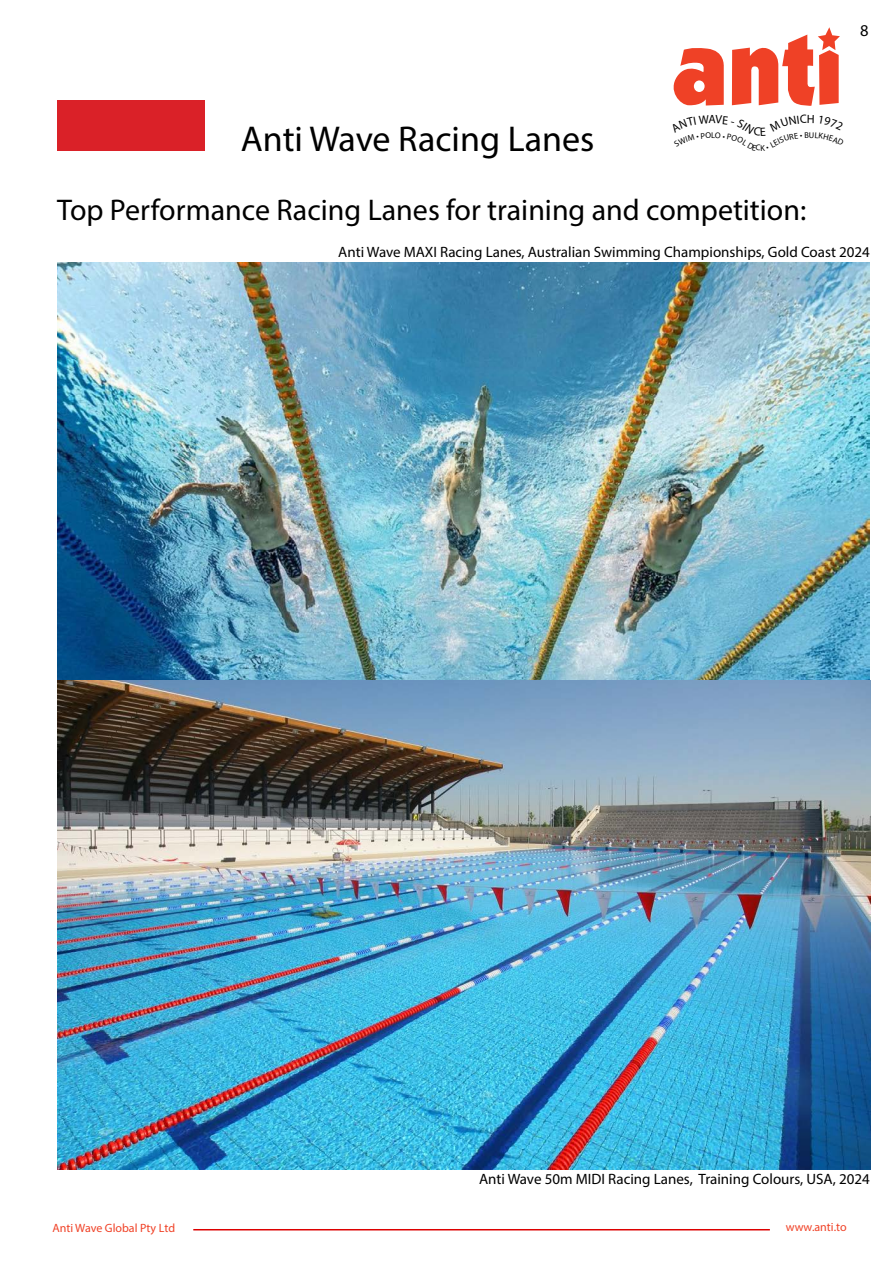
<style>
.page{position:relative;width:893px;height:1263px;background:#fff}
.page>*{position:absolute;margin:0;border:0;box-sizing:border-box;transform-origin:0 0}
.t1{font:36px "Myriad Pro";color:#000}
.t2{font:30px "Myriad Pro";color:#000}
.t3{font:16.5px "Myriad Pro";color:#000}
.t4{font:15px "Myriad Pro";color:#000}
.t5{font:12px "Myriad Pro";color:#f04227}
</style>
<div class="page">
<svg style="left:673px;top:48px;width:51px;height:58px"></svg>
<svg style="left:732px;top:27px;width:108px;height:79px"></svg>
<hr style="left:193px;top:1229px;width:577px;height:1px;background:#d00">
<div style="left:57px;top:100px;width:148px;height:51px;background:#da2128"></div>
<img style="left:57px;top:263px;width:813px;height:417px">
<img style="left:57px;top:680px;width:813px;height:489px">
<p class="t3" style="left:860px;top:20px;width:10px">8</p>
<h1 class="t1" style="left:241px;top:117px;width:355px">Anti Wave Racing Lanes</h1>
<h2 class="t2" style="left:57px;top:191px;width:750px">Top Performance Racing Lanes for training and competition:</h2>
<p class="t4" style="left:338px;top:243px;width:533px">Anti Wave MAXI Racing Lanes, Australian Swimming Championships, Gold Coast 2024</p>
<p class="t4" style="left:479px;top:1169px;width:392px">Anti Wave 50m MIDI Racing Lanes, Training Colours, USA, 2024</p>
<p class="t5" style="left:52px;top:1220px;width:124px">Anti Wave Global Pty Ltd</p>
<p class="t5" style="left:786px;top:1220px;width:62px">www.anti.to</p>
</div>
